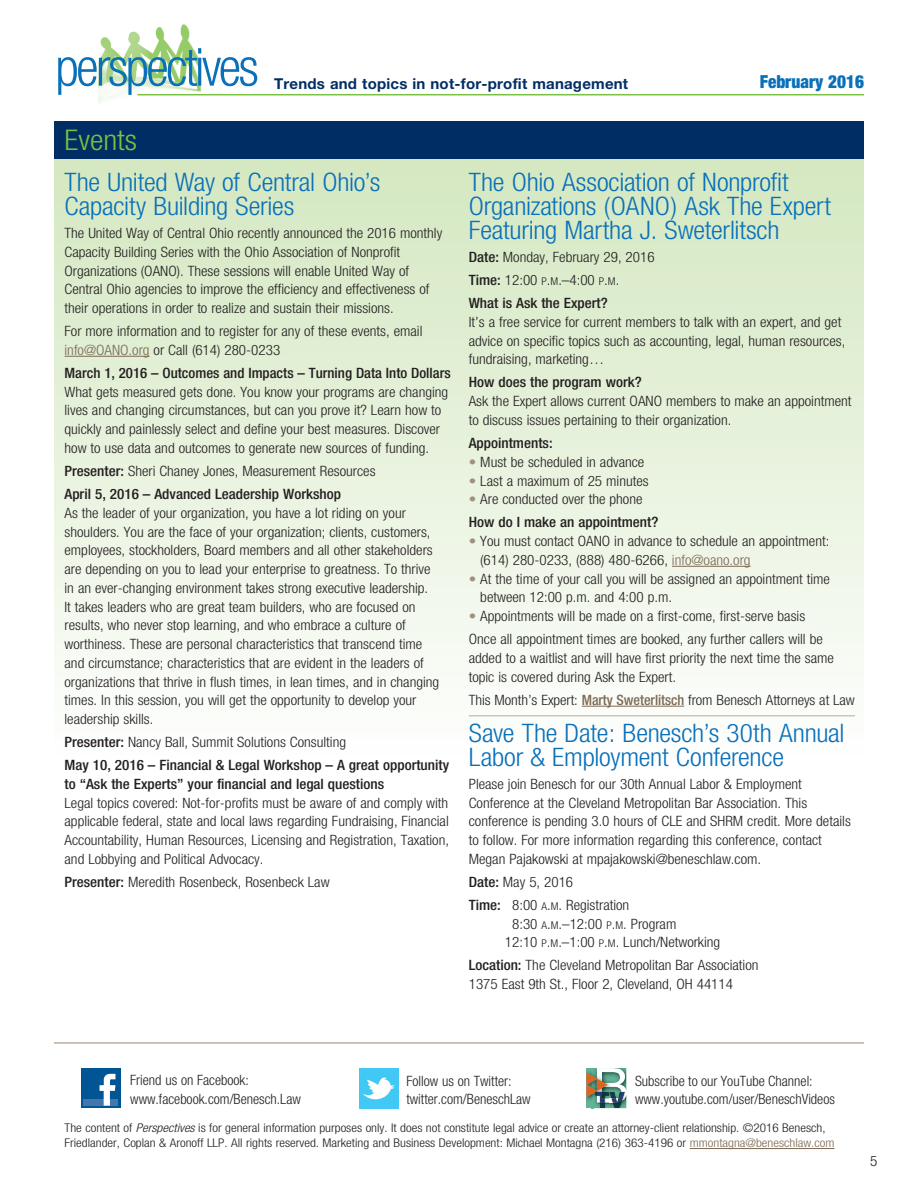
<style>
.page{position:relative;width:918px;height:1188px;background:#fff}
.page>*{position:absolute;margin:0;border:0;box-sizing:border-box;transform-origin:0 0}
.t1{font:300 condensed 52.5px "Helvetica Neue";letter-spacing:-.05em;color:#0970b9}
.t2{font:300 condensed 28.5px "Helvetica Neue";color:#79c142;scale:1.1 1}
.t3{font:300 condensed 25.5px/24px "Helvetica Neue";letter-spacing:-.01em;color:#0970b9;scale:1.07 1}
.t4{font:900 condensed 18px "Helvetica Neue";color:#0970b9;scale:.96 1}
.t5{font:700 15px "Helvetica Neue";letter-spacing:.015em;color:#002e64}
.t6{font:300 condensed 14.25px/18.8px "Helvetica Neue";color:#231f20;scale:1.06 1}
.t7{font:500 condensed 14.25px/23.1px "Helvetica Neue";color:#231f20;scale:1.06 1}
.t8{font:300 condensed 14.25px/18.8px "Helvetica Neue";color:#231f20}
.t9{font:500 condensed 14.25px "Helvetica Neue";color:#231f20;scale:1.04 1}
.t10{font:300 condensed 12px/15px "Helvetica Neue";color:#231f20;scale:1.1 1}
.s1{color:#7c6954}
.s2{font-weight:300}
.s3{font-weight:500}
.s4{font-size:10.65px}
.s5{font-style:inherit}
.s6{color:#a0907e}
.s7{font-weight:500;color:#7c6954}
.s8{font-style:italic}
</style>
<div class="page">
<div style="left:54px;top:159px;width:810px;height:597px;background:linear-gradient(to bottom,#d3e7c0,#fdfefd)"></div>
<div style="left:54px;top:122px;width:810px;height:37px;background:#002e64"></div>
<hr style="left:65px;top:356px;width:85px;height:1px;background:#7c6954">
<hr style="left:672px;top:566px;width:79px;height:1px;background:#7c6954">
<hr style="left:582px;top:706px;width:102px;height:1px;background:#7c6954">
<hr style="left:469px;top:715px;width:386px;height:1px;background:#bbad9d">
<img style="left:99px;top:24px;width:108px;height:79px">
<hr style="left:137px;top:94px;width:727px;height:1px;background:#79c142">
<hr style="left:690px;top:1148px;width:144px;height:1px;background:#7c6954">
<svg style="left:359px;top:1068px;width:39px;height:40px"></svg>
<div style="left:81px;top:1068px;width:40px;height:40px;background:#005595"></div>
<div style="left:84px;top:1100px;width:34px;height:6px;background:#4476ae"></div>
<svg style="left:100px;top:1074px;width:15px;height:32px"></svg>
<svg style="left:586px;top:1068px;width:40px;height:40px"></svg>
<hr style="left:54px;top:1042px;width:810px;height:2px;background:#bbad9d">
<h1 class="t1" style="left:56px;top:37px;width:205px">perspectives</h1>
<p class="t5" style="left:274px;top:74px;width:356px">Trends and topics in not-for-profit management</p>
<p class="t4" style="left:760px;top:71px;width:110px">February 2016</p>
<h2 class="t2" style="left:65px;top:123px;width:67px">Events</h2>
<h3 class="t3" style="left:65px;top:170px;width:297px">The United Way of Central Ohio’s<br>Capacity Building Series</h3>
<p class="t6" style="left:65px;top:223px;width:358px">The United Way of Central Ohio recently announced the 2016 monthly Capacity Building Series with the Ohio Association of Nonprofit Organizations (OANO). These sessions will enable United Way of Central Ohio agencies to improve the efficiency and effectiveness of their operations in order to realize and sustain their missions.</p>
<p class="t6" style="left:65px;top:322px;width:339px">For more information and to register for any of these events, email <span class="s1">info@OANO.org</span> or Call (614) 280-0233</p>
<p class="t9" style="left:65px;top:364px;width:373px">March 1, 2016 – Outcomes and Impacts – Turning Data Into Dollars</p>
<p class="t6" style="left:65px;top:382px;width:364px">What gets measured gets done. You know your programs are changing lives and changing circumstances, but can you prove it? Learn how to quickly and painlessly select and define your best measures. Discover how to use data and outcomes to generate new sources of funding.</p>
<p class="t7" style="left:65px;top:459px;width:295px">Presenter: <span class="s2">Sheri Chaney Jones, Measurement Resources<br></span>April 5, 2016 – Advanced Leadership Workshop</p>
<p class="t6" style="left:65px;top:503px;width:355px">As the leader of your organization, you have a lot riding on your shoulders. You are the face of your organization; clients, customers, employees, stockholders, Board members and all other stakeholders are depending on you to lead your enterprise to greatness. To thrive in an ever-changing environment takes strong executive leadership.<br>It takes leaders who are great team builders, who are focused on results, who never stop learning, and who embrace a culture of worthiness. These are personal characteristics that transcend time and circumstance; characteristics that are evident in the leaders of organizations that thrive in flush times, in lean times, and in changing times. In this session, you will get the opportunity to develop your leadership skills.</p>
<p class="t7" style="left:65px;top:730px;width:364px">Presenter: <span class="s2">Nancy Ball, Summit Solutions Consulting<br></span>May 10, 2016 – Financial &amp; Legal Workshop – A great opportunity</p>
<p class="t7" style="left:65px;top:772px;width:303px">to “Ask the Experts” your financial and legal questions</p>
<p class="t6" style="left:65px;top:793px;width:364px;text-align:justify">Legal topics covered: Not-for-profits must be aware of and comply with applicable federal, state and local laws regarding Fundraising, Financial Accountability, Human Resources, Licensing and Registration, Taxation, and Lobbying and Political Advocacy.</p>
<p class="t6" style="left:65px;top:873px;width:252px"><span class="s3">Presenter:</span> Meredith Rosenbeck, Rosenbeck Law</p>
<h3 class="t3" style="left:469px;top:170px;width:340px">The Ohio Association of Nonprofit<br>Organizations (OANO) Ask The Expert<br>Featuring Martha J. Sweterlitsch</h3>
<p class="t6" style="left:469px;top:245px;width:177px;line-height:23.1px"><span class="s3">Date:</span> Monday, February 29, 2016<br><span class="s3">Time:</span> 12:00 <span class="s4">P</span><span class="s5">.</span><span class="s4">M</span>.–4:00 <span class="s4">P</span><span class="s5">.</span><span class="s4">M</span><span class="s5">.<br></span><span class="s3">What is Ask the Expert?</span></p>
<p class="t6" style="left:469px;top:312px;width:357px">It’s a free service for current members to talk with an expert, and get advice on specific topics such as accounting, legal, human resources, fundraising, marketing…</p>
<p class="t7" style="left:469px;top:371px;width:165px">How does the program work?</p>
<p class="t6" style="left:469px;top:392px;width:363px">Ask the Expert allows current OANO members to make an appointment to discuss issues pertaining to their organization.</p>
<p class="t7" style="left:469px;top:431px;width:81px">Appointments:</p>
<p class="t6" style="left:469px;top:452px;width:167px"><span class="s6">•</span> Must be scheduled in advance</p>
<p class="t6" style="left:469px;top:471px;width:171px"><span class="s6">•</span> Last a maximum of 25 minutes</p>
<p class="t6" style="left:469px;top:488px;width:180px;line-height:23.1px"><span class="s6">•</span> Are conducted over the phone<br><span class="s3">How do I make an appointment?</span></p>
<p class="t6" style="left:480px;top:532px;width:331px;text-indent:-12px"><span class="s6">•</span> You must contact OANO in advance to schedule an appointment: (614) 280-0233, (888) 480-6266, <span class="s1">info@oano.org</span></p>
<p class="t6" style="left:480px;top:569px;width:331px;text-indent:-12px"><span class="s6">•</span> At the time of your call you will be assigned an appointment time between 12:00 p.m. and 4:00 p.m.</p>
<p class="t6" style="left:469px;top:604px;width:336px;line-height:23.1px"><span class="s6">•</span> Appointments will be made on a first-come, first-serve basis<br>Once all appointment times are booked, any further callers will be</p>
<p class="t6" style="left:469px;top:648px;width:346px">added to a waitlist and will have first priority the next time the same topic is covered during Ask the Expert.</p>
<p class="t6" style="left:469px;top:690px;width:366px">This Month’s Expert: <span class="s7">Marty Sweterlitsch</span> from Benesch Attorneys at Law</p>
<h3 class="t3" style="left:469px;top:720px;width:353px">Save The Date: Benesch’s 30th Annual<br>Labor &amp; Employment Conference</h3>
<p class="t6" style="left:469px;top:774px;width:362px">Please join Benesch for our 30th Annual Labor &amp; Employment Conference at the Cleveland Metropolitan Bar Association. This conference is pending 3.0 hours of CLE and SHRM credit. More details to follow. For more information regarding this conference, contact Megan Pajakowski at mpajakowski@beneschlaw.com.</p>
<p class="t6" style="left:469px;top:870px;width:153px;line-height:23.1px"><span class="s3">Date:</span> May 5, 2016<br><span class="s3">Time:</span> 8:00 <span class="s4">A</span><span class="s5">.</span><span class="s4">M</span><span class="s5">.</span> Registration</p>
<p class="t6" style="left:505px;top:914px;width:205px;text-indent:7px">8:30 <span class="s4">A</span><span class="s5">.</span><span class="s4">M</span><span class="s5">.</span>–12:00 <span class="s4">P</span><span class="s5">.</span><span class="s4">M</span><span class="s5">.</span> Program<br>12:10 <span class="s4">P</span><span class="s5">.</span><span class="s4">M</span><span class="s5">.</span>–1:00 <span class="s4">P</span><span class="s5">.</span><span class="s4">M</span><span class="s5">.</span> Lunch/Networking</p>
<p class="t6" style="left:469px;top:956px;width:275px"><span class="s3">Location:</span> The Cleveland Metropolitan Bar Association<br>1375 East 9th St., Floor 2, Cleveland, OH 44114</p>
<p class="t8" style="left:130px;top:1071px;width:172px">Friend us on Facebook: www.facebook.com/Benesch.Law</p>
<p class="t8" style="left:635px;top:1071px;width:201px">Subscribe to our YouTube Channel: www.youtube.com/user/BeneschVideos</p>
<p class="t8" style="left:406px;top:1071px;width:126px">Follow us on Twitter: twitter.com/BeneschLaw</p>
<p class="t10" style="left:65px;top:1121px;width:701px">The content of <span class="s8">Perspectives</span> is for general information purposes only. It does not constitute legal advice or create an attorney-client relationship. ©2016 Benesch,<br>Friedlander, Coplan &amp; Aronoff LLP. All rights reserved. Marketing and Business Development: Michael Montagna (216) 363-4196 or <span class="s1">mmontagna@beneschlaw.com</span></p>
<p class="t6" style="left:870px;top:1151px;width:8px">5</p>
</div>
